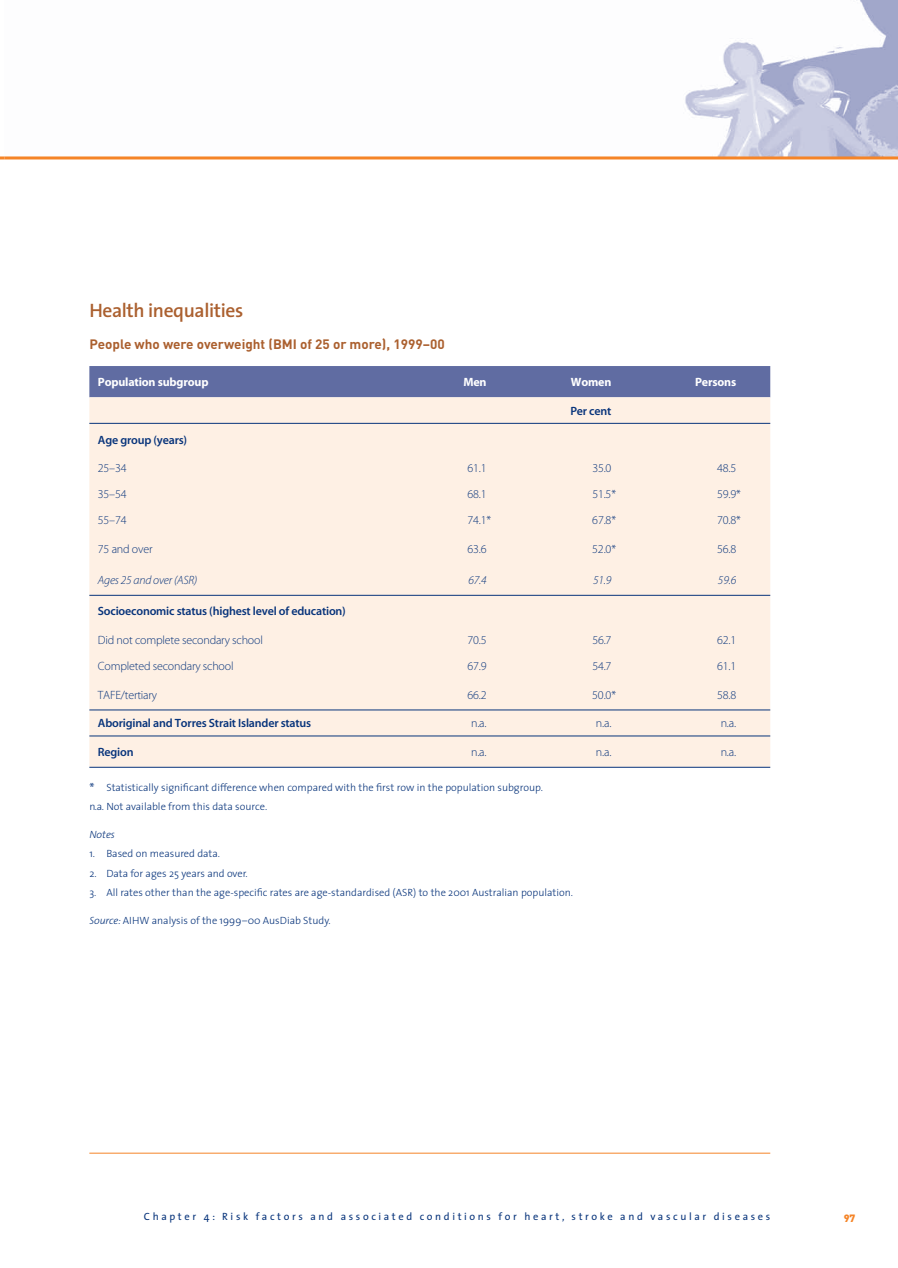
<style>
.page{position:relative;width:898px;height:1268px;background:#fff}
.page>*{position:absolute;margin:0;border:0;box-sizing:border-box;transform-origin:0 0}
.t1{font:600 19.5px "The Sans";letter-spacing:-.02em;color:#ab602f}
.t2{font:700 13.5px "DIN";color:#ab602f}
.t3{font:12px "Myriad MM 215 600";letter-spacing:-.015em;color:#08347b}
.t4{font:12px "Myriad MM 565 600";letter-spacing:-.015em;color:#08347b}
.t5{font:12px "Myriad MM 700 600";letter-spacing:-.015em;color:#fff}
.t6{font:12px "Myriad MM It 215 600";letter-spacing:-.015em;color:#08347b}
.t7{font:300 10.5px/19.2px "The Sans";color:#08347b}
.t8{font:10.5px "The Sans";letter-spacing:.25em;color:#08347b}
.t9{font:italic 300 10.5px "The Sans";color:#08347b}
.t10{font:900 10.5px "DIN";color:#f58427}
.s1{font-family:"Myriad MM 400 600";font-weight:400;font-size:12px}
.s2{font-style:italic}
</style>
<div class="page">
<img style="left:685px;top:0;width:212px;height:156px">
<svg style="left:0;top:156px;width:4px;height:3px"></svg>
<hr style="left:4px;top:156px;width:893px;height:3px;background:#f58427">
<hr style="left:89px;top:1153px;width:681px;height:1px;background:#f58427">
<div style="left:89px;top:366px;width:681px;height:31px;background:#606ca2"></div>
<div style="left:89px;top:397px;width:681px;height:370px;background:#fef0e4"></div>
<hr style="left:89px;top:423px;width:681px;height:1px;background:#08347b">
<hr style="left:89px;top:595px;width:681px;height:1px;background:#08347b">
<hr style="left:89px;top:709px;width:681px;height:1px;background:#08347b">
<hr style="left:89px;top:735px;width:681px;height:1px;background:#08347b">
<hr style="left:89px;top:767px;width:681px;height:1px;background:#08347b">
<svg style="left:896px;top:0;width:2px;height:6px"></svg>
<h1 class="t1" style="left:89px;top:303px;width:155px">Health inequalities</h1>
<p class="t2" style="left:89px;top:339px;width:357px">People who were overweight (BMI of 25 or more), 1999–00</p>
<p class="t5" style="left:98px;top:378px;width:112px">Population subgroup</p>
<p class="t5" style="left:463px;top:378px;width:25px">Men</p>
<p class="t5" style="left:570px;top:378px;width:42px">Women</p>
<p class="t5" style="left:694px;top:378px;width:43px">Persons</p>
<p class="t4" style="left:570px;top:406px;width:43px">Per cent</p>
<p class="t4" style="left:98px;top:435px;width:91px">Age group (years)</p>
<p class="t3" style="left:98px;top:463px;width:30px">25–34</p>
<p class="t3" style="left:467px;top:463px;width:21px">61.1</p>
<p class="t3" style="left:592px;top:463px;width:21px">35.0</p>
<p class="t3" style="left:717px;top:463px;width:21px">48.5</p>
<p class="t3" style="left:98px;top:489px;width:30px">35–54</p>
<p class="t3" style="left:467px;top:489px;width:21px">68.1</p>
<p class="t3" style="left:592px;top:489px;width:25px">51.5*</p>
<p class="t3" style="left:717px;top:489px;width:25px">59.9*</p>
<p class="t3" style="left:98px;top:515px;width:30px">55–74</p>
<p class="t3" style="left:467px;top:515px;width:25px">74.1*</p>
<p class="t3" style="left:592px;top:515px;width:25px">67.8*</p>
<p class="t3" style="left:717px;top:515px;width:25px">70.8*</p>
<p class="t3" style="left:98px;top:544px;width:56px">75 and over</p>
<p class="t3" style="left:467px;top:544px;width:21px">63.6</p>
<p class="t3" style="left:592px;top:544px;width:25px">52.0*</p>
<p class="t3" style="left:717px;top:544px;width:21px">56.8</p>
<p class="t6" style="left:98px;top:575px;width:101px">Ages 25 and over (ASR)</p>
<p class="t6" style="left:468px;top:575px;width:20px">67.4</p>
<p class="t6" style="left:593px;top:575px;width:20px">51.9</p>
<p class="t6" style="left:717px;top:575px;width:20px">59.6</p>
<p class="t4" style="left:98px;top:607px;width:249px">Socioeconomic status (highest level of education)</p>
<p class="t3" style="left:98px;top:635px;width:166px">Did not complete secondary school</p>
<p class="t3" style="left:467px;top:635px;width:21px">70.5</p>
<p class="t3" style="left:592px;top:635px;width:21px">56.7</p>
<p class="t3" style="left:717px;top:635px;width:21px">62.1</p>
<p class="t3" style="left:98px;top:661px;width:137px">Completed secondary school</p>
<p class="t3" style="left:467px;top:661px;width:21px">67.9</p>
<p class="t3" style="left:592px;top:661px;width:21px">54.7</p>
<p class="t3" style="left:717px;top:661px;width:21px">61.1</p>
<p class="t3" style="left:98px;top:690px;width:61px">TAFE/tertiary</p>
<p class="t3" style="left:467px;top:690px;width:21px">66.2</p>
<p class="t3" style="left:592px;top:690px;width:25px">50.0*</p>
<p class="t3" style="left:717px;top:690px;width:21px">58.8</p>
<p class="t4" style="left:98px;top:719px;width:215px">Aboriginal and Torres Strait Islander status</p>
<p class="t3" style="left:471px;top:719px;width:17px">n.a.</p>
<p class="t3" style="left:595px;top:719px;width:17px">n.a.</p>
<p class="t3" style="left:720px;top:719px;width:17px">n.a.</p>
<p class="t4" style="left:98px;top:747px;width:37px">Region</p>
<p class="t3" style="left:471px;top:747px;width:17px">n.a.</p>
<p class="t3" style="left:595px;top:747px;width:17px">n.a.</p>
<p class="t3" style="left:720px;top:747px;width:17px">n.a.</p>
<p class="t7" style="left:89px;top:779px;width:455px"><span class="s1">*</span> Statistically significant difference when compared with the first row in the population subgroup. n.a. Not available from this data source.</p>
<p class="t9" style="left:89px;top:830px;width:27px">Notes</p>
<p class="t7" style="left:89px;top:845px;width:132px">1. Based on measured data.</p>
<p class="t7" style="left:89px;top:864px;width:160px">2. Data for ages 25 years and over.</p>
<p class="t7" style="left:89px;top:884px;width:485px">3. All rates other than the age-specific rates are age-standardised (ASR) to the 2001 Australian population.</p>
<p class="t7" style="left:89px;top:911px;width:243px"><span class="s2">Source:</span> AIHW analysis of the 1999–00 AusDiab Study.</p>
<p class="t8" style="left:144px;top:1213px;width:627px">Chapter 4: Risk factors and associated conditions for heart, stroke and vascular diseases</p>
<p class="t10" style="left:843px;top:1214px;width:13px">97</p>
</div>
